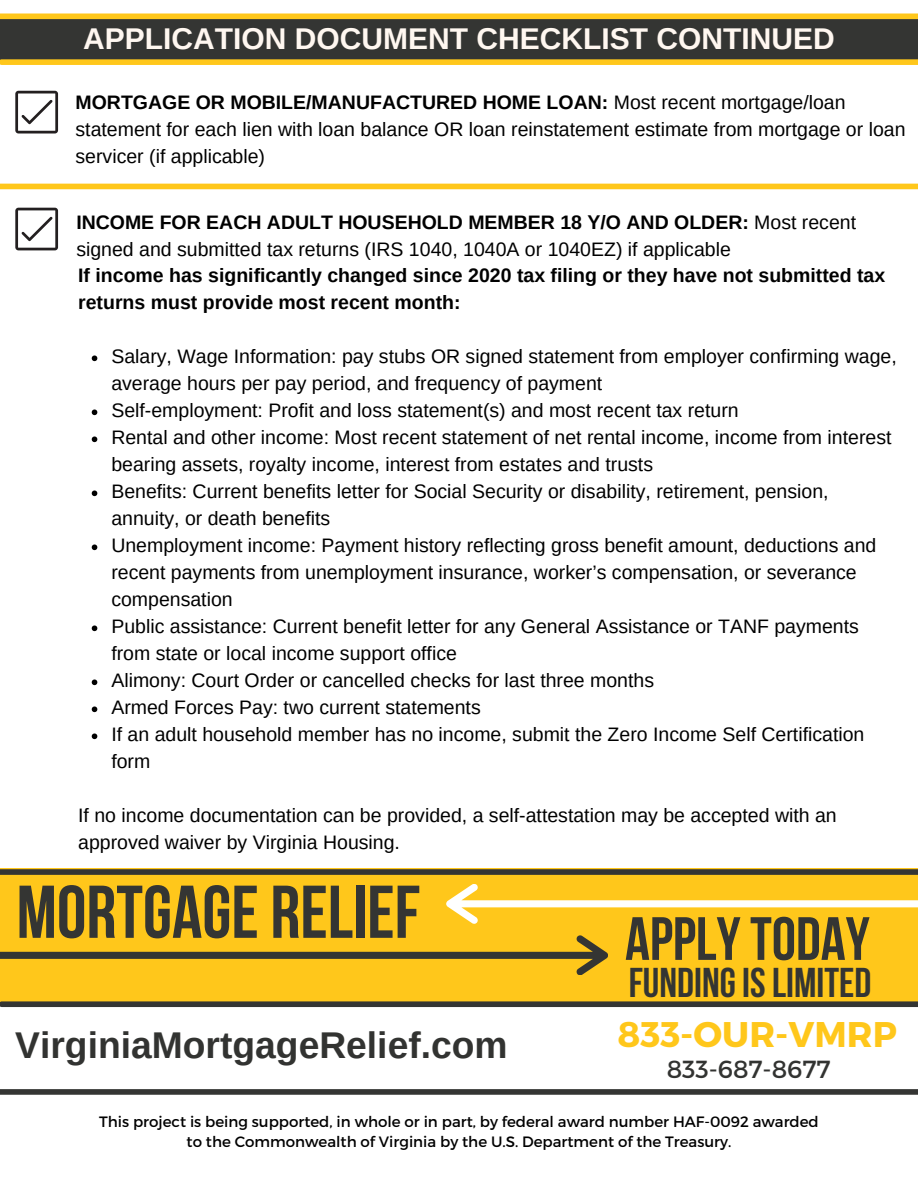
<style>
.page{position:relative;width:918px;height:1188px;background:#fff}
.page>*{position:absolute;margin:0;border:0;box-sizing:border-box;transform-origin:0 0}
.t1{font:700 74.55px "Bebas Neue";color:#343533}
.t2{font:700 61.05px "Bebas Neue";color:#343533}
.t3{font:700 41.4px "Bebas Neue";color:#343533}
.t4{font:700 37.2px "Arimo";color:#323331}
.t5{font:700 35.7px "Montserrat";color:#ffc71b}
.t6{font:700 30px "Arimo";color:#fff7f0}
.t7{font:24.75px "Montserrat";color:#323331}
.t8{font:19.5px/27px "Arimo";color:#000}
.t9{font:700 19.5px/27px "Arimo";color:#000}
.t10{font:15px/20.2px "Montserrat";color:#000;text-align:center}
.s1{font-weight:700}
</style>
<div class="page">
<svg style="left:92px;top:356px;width:5px;height:5px"></svg>
<svg style="left:92px;top:410px;width:5px;height:5px"></svg>
<svg style="left:92px;top:437px;width:5px;height:5px"></svg>
<svg style="left:92px;top:491px;width:5px;height:5px"></svg>
<svg style="left:92px;top:545px;width:5px;height:5px"></svg>
<svg style="left:92px;top:626px;width:5px;height:5px"></svg>
<svg style="left:92px;top:680px;width:5px;height:5px"></svg>
<svg style="left:92px;top:707px;width:5px;height:5px"></svg>
<svg style="left:92px;top:734px;width:5px;height:5px"></svg>
<div style="left:0;top:184px;width:918px;height:5px;background:#ffc71b"></div>
<div style="left:0;top:19px;width:918px;height:40px;background:#343533"></div>
<div style="left:2px;top:59px;width:916px;height:6px;background:#ffc71b"></div>
<div style="left:0;top:14px;width:918px;height:5px;background:#ffc71b"></div>
<svg style="left:15px;top:91px;width:43px;height:43px"></svg>
<svg style="left:15px;top:208px;width:43px;height:42px"></svg>
<div style="left:0;top:1089px;width:918px;height:6px;background:#343533"></div>
<div style="left:0;top:868px;width:918px;height:134px;background:#ffc71b"></div>
<svg style="left:0;top:935px;width:608px;height:40px"></svg>
<svg style="left:446px;top:884px;width:472px;height:40px"></svg>
<div style="left:1px;top:999px;width:917px;height:5px;background:#ffc71b"></div>
<div style="left:0;top:869px;width:918px;height:6px;background:#343533"></div>
<div style="left:2px;top:1001px;width:916px;height:6px;background:#343533"></div>
<p class="t6" style="left:83px;top:21px;width:753px">APPLICATION DOCUMENT CHECKLIST CONTINUED</p>
<p class="t8" style="left:76px;top:89px;width:832px"><span class="s1">MORTGAGE OR MOBILE/MANUFACTURED HOME LOAN:</span> Most recent mortgage/loan statement for each lien with loan balance OR loan reinstatement estimate from mortgage or loan servicer (if applicable)</p>
<p class="t8" style="left:76px;top:209px;width:781px"><span class="s1">INCOME FOR EACH ADULT HOUSEHOLD MEMBER 18 Y/O AND OLDER:</span> Most recent signed and submitted tax returns (IRS 1040, 1040A or 1040EZ) if applicable</p>
<h6 class="t9" style="left:78px;top:262px;width:809px">If income has significantly changed since 2020 tax filing or they have not submitted tax returns must provide most recent month:</h6>
<p class="t8" style="left:111px;top:343px;width:787px">Salary, Wage Information: pay stubs OR signed statement from employer confirming wage, average hours per pay period, and frequency of payment</p>
<p class="t8" style="left:111px;top:397px;width:629px">Self-employment: Profit and loss statement(s) and most recent tax return</p>
<p class="t8" style="left:111px;top:424px;width:782px">Rental and other income: Most recent statement of net rental income, income from interest bearing assets, royalty income, interest from estates and trusts</p>
<p class="t8" style="left:111px;top:478px;width:719px">Benefits: Current benefits letter for Social Security or disability, retirement, pension, annuity, or death benefits</p>
<p class="t8" style="left:111px;top:532px;width:767px">Unemployment income: Payment history reflecting gross benefit amount, deductions and recent payments from unemployment insurance, worker’s compensation, or severance compensation</p>
<p class="t8" style="left:111px;top:613px;width:749px">Public assistance: Current benefit letter for any General Assistance or TANF payments from state or local income support office</p>
<p class="t8" style="left:111px;top:667px;width:544px">Alimony: Court Order or cancelled checks for last three months</p>
<p class="t8" style="left:111px;top:694px;width:371px">Armed Forces Pay: two current statements</p>
<p class="t8" style="left:111px;top:721px;width:755px">If an adult household member has no income, submit the Zero Income Self Certification form</p>
<p class="t8" style="left:78px;top:802px;width:760px">If no income documentation can be provided, a self-attestation may be accepted with an approved waiver by Virginia Housing.</p>
<p class="t1" style="left:17px;top:882px;width:405px">MORTGAGE RELIEF</p>
<h1 class="t2" style="left:625px;top:914px;width:246px">APPLYTODAY</h1>
<h4 class="t3" style="left:629px;top:966px;width:244px">FUNDINGISLIMITED</h4>
<h2 class="t4" style="left:15px;top:1024px;width:494px">VirginiaMortgageRelief.com</h2>
<h3 class="t5" style="left:618px;top:1011px;width:281px">833-OUR-VMRP</h3>
<h5 class="t7" style="left:667px;top:1053px;width:165px">833-687-8677</h5>
<p class="t10" style="left:99px;top:1111px;width:721px">This project is being supported, in whole or in part, by federal award number HAF-0092 awarded to the Commonwealth of Virginia by the U.S. Department of the Treasury.</p>
</div>
